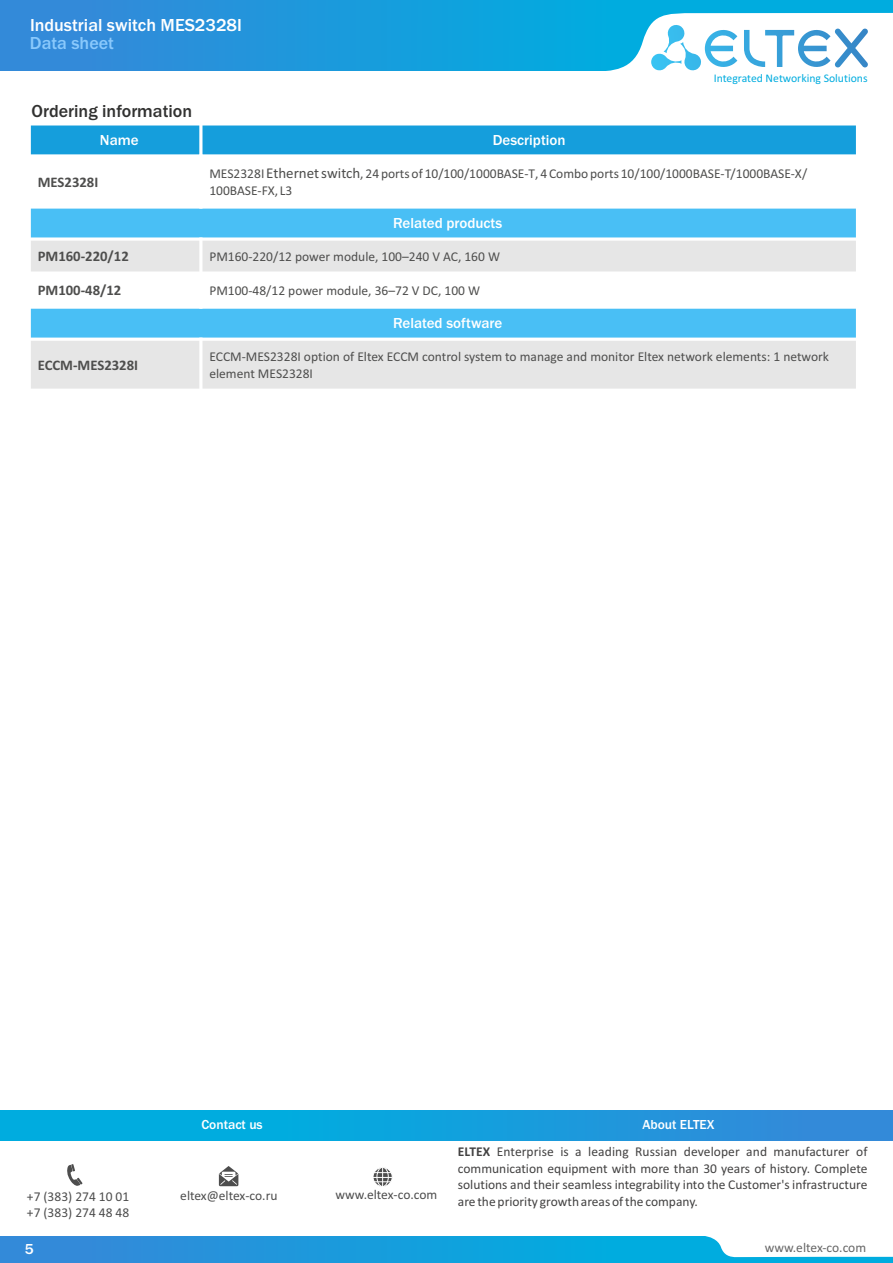
<style>
.page{position:relative;width:893px;height:1263px;background:#fff}
.page>*{position:absolute;margin:0;border:0;box-sizing:border-box;transform-origin:0 0}
.t1{font:500 18px "Franklin Gothic";color:#fff}
.t2{font:500 18px "Franklin Gothic";color:#313130}
.t3{font:500 18px "Franklin Gothic";color:#8ac9fc}
.t4{font:500 15px "Franklin Gothic";color:#fff}
.t5{font:700 14.7px "Calibri";color:#4e4e4d}
.t6{font:13.5px/17px "Calibri";color:#4e4e4d}
.t7{font:13.5px/16.5px "Calibri";color:#434242;text-align:justify}
.t8{font:13.5px/16.5px "Calibri";color:#4d4d4d}
.t9{font:500 13.5px "Franklin Gothic";color:#fff}
.t10{font:13.5px "Calibri";color:#666}
.t11{font:11.7px "Calibri";color:#00acdf}
.s1{font-size:15px}
.s2{font-weight:700}
</style>
<div class="page">
<div style="left:0;top:0;width:893px;height:71px;background:linear-gradient(to right,#3489d9,#00b4e0)"></div>
<svg style="left:589px;top:13px;width:304px;height:58px"></svg>
<div style="left:0;top:1110px;width:893px;height:30px;background:linear-gradient(to right,#00b4e0,#3489d9)"></div>
<svg style="left:219px;top:1166px;width:19px;height:20px"></svg>
<div style="left:373px;top:1167px;width:20px;height:20px;background:#f6f6f6;border:1px solid #fff;border-radius:50%"></div>
<div style="left:376px;top:1167px;width:13px;height:20px;background:#f8f8f8;border:1px solid #fff;border-radius:50%"></div>
<svg style="left:373px;top:1167px;width:19px;height:19px"></svg>
<svg style="left:67px;top:1164px;width:16px;height:22px"></svg>
<div style="left:0;top:1236px;width:893px;height:27px;background:linear-gradient(to right,#3489d9,#00b4e0)"></div>
<svg style="left:703px;top:1236px;width:190px;height:21px"></svg>
<div style="left:29px;top:124px;width:172px;height:32px;background:#159edc"></div>
<div style="left:201px;top:124px;width:656px;height:32px;background:#159edc"></div>
<div style="left:29px;top:207px;width:828px;height:32px;background:#49bff5"></div>
<div style="left:29px;top:239px;width:172px;height:34px;background:#e6e6e6"></div>
<div style="left:201px;top:239px;width:656px;height:34px;background:#e6e6e6"></div>
<div style="left:29px;top:307px;width:828px;height:32px;background:#49bff5"></div>
<div style="left:29px;top:339px;width:172px;height:51px;background:#e6e6e6"></div>
<div style="left:201px;top:339px;width:656px;height:51px;background:#e6e6e6"></div>
<hr style="left:28px;top:122px;width:3px;height:270px;background:#fff">
<hr style="left:199px;top:122px;width:3px;height:36px;background:#fff">
<hr style="left:199px;top:338px;width:3px;height:54px;background:#fff">
<hr style="left:199px;top:237px;width:3px;height:72px;background:#fff">
<hr style="left:856px;top:122px;width:3px;height:270px;background:#fff">
<hr style="left:28px;top:389px;width:831px;height:3px;background:#fff">
<hr style="left:28px;top:338px;width:831px;height:3px;background:#fff">
<svg style="left:31px;top:307px;width:825px;height:2px;background:#e4f5fd"></svg>
<svg style="left:31px;top:271px;width:825px;height:2px;fill:#fff"></svg>
<svg style="left:30px;top:237px;width:826px;height:4px;fill:#fff"></svg>
<svg style="left:31px;top:207px;width:825px;height:2px;background:#daf2fd"></svg>
<svg style="left:30px;top:154px;width:826px;height:2px;background:#d2ecf8"></svg>
<hr style="left:28px;top:122px;width:831px;height:3px;background:#fff">
<h1 class="t1" style="left:30px;top:19px;width:214px">Industrial switch MES2328I</h1>
<h1 class="t3" style="left:30px;top:36px;width:86px">Data sheet</h1>
<p class="t11" style="left:714px;top:73px;width:155px">Integrated Networking Solutions</p>
<h1 class="t2" style="left:32px;top:105px;width:162px">Ordering information</h1>
<p class="t4" style="left:100px;top:135px;width:40px">Name</p>
<p class="t4" style="left:493px;top:135px;width:74px">Description</p>
<p class="t5" style="left:38px;top:175px;width:62px">MES2328I</p>
<p class="t6" style="left:209px;top:167px;width:599px">MES2328I <span class="s1">Ethernet switch</span>, 24 ports of 10/100/1000BASE-T, 4 Combo ports 10/100/1000BASE-T/1000BASE-X/<br>100BASE-FX, L3</p>
<p class="t4" style="left:393px;top:218px;width:111px">Related products</p>
<p class="t5" style="left:38px;top:250px;width:92px">PM160-220/12</p>
<p class="t6" style="left:209px;top:249px;width:292px">PM160-220/12 power module, 100–240 V AC, 160 W</p>
<p class="t5" style="left:38px;top:284px;width:85px">PM100-48/12</p>
<p class="t6" style="left:209px;top:283px;width:272px">PM100-48/12 power module, 36–72 V DC, 100 W</p>
<p class="t4" style="left:393px;top:318px;width:111px">Related software</p>
<p class="t5" style="left:38px;top:359px;width:102px">ECCM-MES2328I</p>
<p class="t6" style="left:209px;top:349px;width:621px;line-height:16.5px">ECCM-MES2328I option of Eltex ECCM control system to manage and monitor Eltex network elements: 1 network element MES2328I</p>
<p class="t9" style="left:201px;top:1120px;width:63px">Contact us</p>
<p class="t8" style="left:27px;top:1189px;width:104px">+7 (383) 274 10 01 +7 (383) 274 48 48</p>
<p class="t8" style="left:180px;top:1188px;width:99px">eltex@eltex-co.ru</p>
<p class="t8" style="left:335px;top:1187px;width:103px">www.eltex-co.com</p>
<p class="t9" style="left:642px;top:1120px;width:74px">About ELTEX</p>
<p class="t7" style="left:458px;top:1145px;width:411px"><span class="s2">ELTEX</span> Enterprise is a leading Russian developer and manufacturer of communication equipment with more than 30 years of history. Complete solutions and their seamless integrability into the Customer's infrastructure are the priority growth areas of the company.</p>
<p class="t4" style="left:25px;top:1243px;width:10px">5</p>
<p class="t10" style="left:765px;top:1242px;width:103px">www.eltex-co.com</p>
</div>
